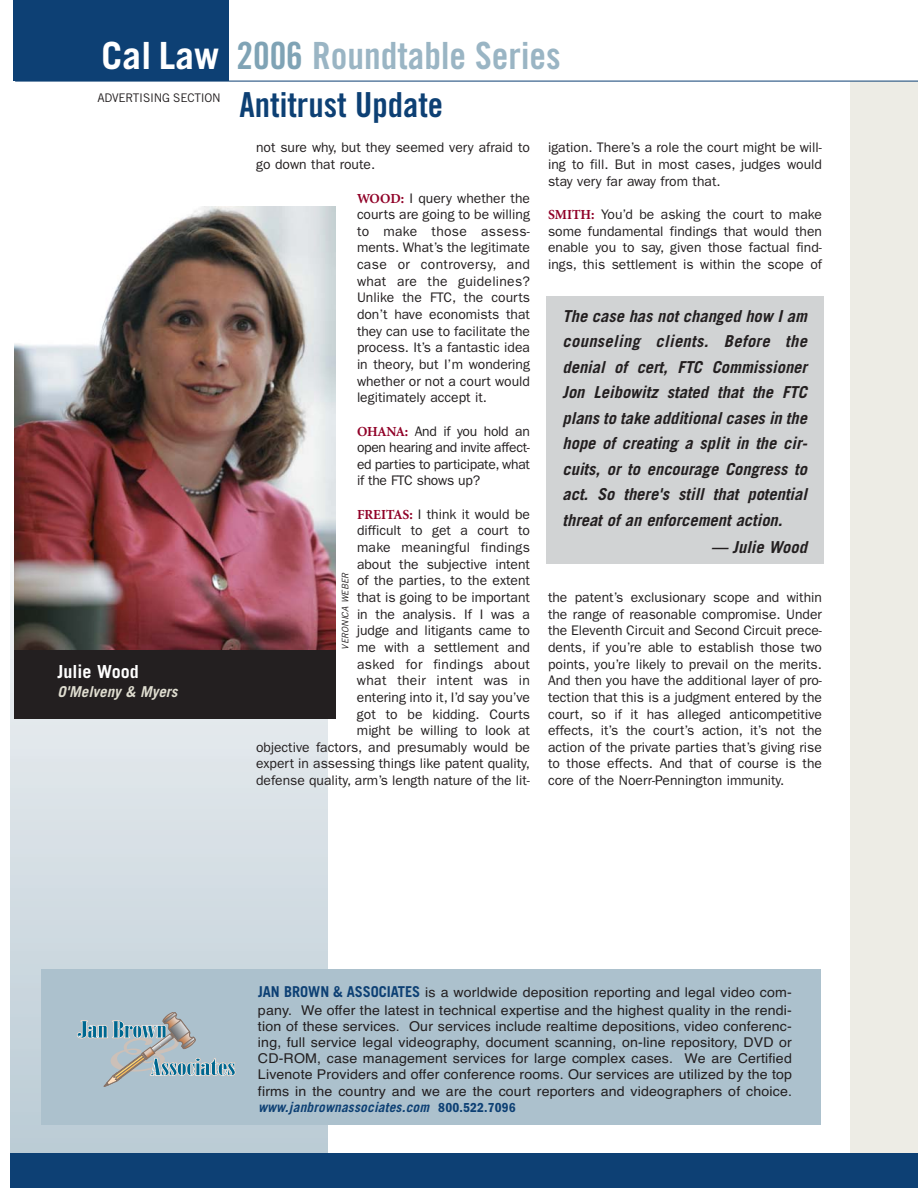
<style>
.page{position:relative;width:918px;height:1188px;background:#fff}
.page>*{position:absolute;margin:0;border:0;box-sizing:border-box;transform-origin:0 0}
.t1{font:37.5px "Trade Gothic Bold Cond Twenty";color:#9ab5c4}
.t2{font:34.5px "Trade Gothic Bold Cond Twenty";color:#0d4074}
.t3{font:700 18px "Trade Gothic";color:#fff}
.t4{font:italic 700 16.5px/25.5px "Trade Gothic";color:#231f20;text-align:justify}
.t5{font:italic 700 15px "Trade Gothic";color:#dfddd0}
.t6{font:13.8px/16.6px "Franklin Gothic";color:#231f20;text-align:justify}
.t7{font:13.5px/16.4px "Helvetica";letter-spacing:.01em;color:#231f20;text-align:justify;scale:1.05 1}
.t8{font:italic 700 13.5px "Trade Gothic";letter-spacing:.01em;color:#0d4074}
.t9{font:11.85px "Trade Gothic";letter-spacing:-.02em;color:#231f20}
.t10{font:italic 9px "Trade Gothic";color:#231f20}
.s1{font-family:"Trade Gothic";font-weight:700;color:#fff}
.s2{color:#7fa3b5}
.s3{font-family:"Minion";font-weight:700;color:#900027}
.s4{font-family:"Trade Gothic";font-weight:700;font-size:15px;color:#0d4074}
.s5{font-family:"Franklin Gothic";font-weight:600;font-style:normal;font-stretch:condensed}
</style>
<div class="page">
<div style="left:11px;top:521px;width:316px;height:667px;background:linear-gradient(to bottom,#fafafb,#b3c5d0)"></div>
<div style="left:850px;top:81px;width:68px;height:1107px;background:#edece5"></div>
<hr style="left:15px;top:81px;width:903px;height:1px;background:#0d4074">
<div style="left:13px;top:0;width:216px;height:81px;background:#0d4074"></div>
<div style="left:11px;top:1154px;width:907px;height:34px;background:#0d4074"></div>
<img style="left:14px;top:207px;width:322px;height:444px">
<div style="left:14px;top:651px;width:322px;height:68px;background:#231f20"></div>
<div style="left:546px;top:296px;width:278px;height:267px;background:#d1d3d4"></div>
<div style="left:41px;top:970px;width:779px;height:155px;background:#acc1cd"></div>
<svg style="left:77px;top:1012px;width:159px;height:75px"></svg>
<h1 class="t1" style="left:102px;top:42px;width:461px"><span class="s1">Cal Law</span> <span class="s2">2006</span> Roundtable Series</h1>
<p class="t9" style="left:97px;top:93px;width:125px">ADVERTISING SECTION</p>
<h2 class="t2" style="left:240px;top:93px;width:205px">Antitrust Update</h2>
<h3 class="t3" style="left:58px;top:665px;width:83px">Julie Wood</h3>
<p class="t5" style="left:58px;top:686px;width:121px">O'Melveny &amp; Myers</p>
<p class="t6" style="left:256px;top:141px;width:275px">not sure why, but they seemed very afraid to go down that route.</p>
<p class="t6" style="left:357px;top:191px;width:175px"><span class="s3">WOOD:</span> I query whether the courts are going to be willing to make those assess&shy;ments. What’s the legitimate case or controversy, and what are the guidelines?<br>Unlike the FTC, the courts don’t have economists that they can use to facilitate the process. It’s a fantastic idea in theory, but I’m wondering whether or not a court would legitimately accept it.</p>
<p class="t6" style="left:357px;top:424px;width:175px"><span class="s3">OHANA:</span> And if you hold an open hearing and invite affect&shy;ed parties to participate, what if the FTC shows up?</p>
<p class="t6" style="left:256px;top:507px;width:275px;text-align:right"><span class="s3">FREITAS:</span> I think it would be<br>difficult to get a court to<br>make meaningful findings<br>about the subjective intent<br>of the parties, to the extent<br>that is going to be important<br>in the analysis. If I was a<br>judge and litigants came to<br>me with a settlement and<br>asked for findings about<br>what their intent was in<br>entering into it, I’d say you’ve<br>got to be kidding. Courts<br>might be willing to look at<br>objective factors, and presumably would be expert in assessing things like patent quality, defense quality, arm’s length nature of the lit-</p>
<p class="t10" style="left:342px;top:650px;width:78px;rotate:-90deg">VERONICA WEBER</p>
<p class="t6" style="left:548px;top:141px;width:275px">igation. There’s a role the court might be will&shy;ing to fill. But in most cases, judges would stay very far away from that.</p>
<p class="t6" style="left:548px;top:208px;width:275px"><span class="s3">SMITH:</span> You’d be asking the court to make some fundamental findings that would then enable you to say, given those factual find&shy;ings, this settlement is within the scope of</p>
<p class="t4" style="left:563px;top:305px;width:246px">The case has not changed how I am counseling clients. Before the denial of cert, FTC Commissioner Jon Leibowitz stated that the FTC plans to take additional cases in the hope of creating a split in the cir&shy;cuits, or to encourage Congress to act. So there's still that potential threat of an enforcement action.</p>
<p class="t4" style="left:711px;top:536px;width:97px">— Julie Wood</p>
<p class="t6" style="left:548px;top:590px;width:276px">the patent’s exclusionary scope and within the range of reasonable compromise. Under the Eleventh Circuit and Second Circuit prece&shy;dents, if you’re able to establish those two points, you’re likely to prevail on the merits.<br>And then you have the additional layer of pro&shy;tection that this is a judgment entered by the court, so if it has alleged anticompetitive effects, it’s the court’s action, it’s not the action of the private parties that’s giving rise to those effects. And that of course is the core of the Noerr-Pennington immunity.</p>
<p class="t7" style="left:258px;top:986px;width:510px"><span class="s4">JAN BROWN &amp; ASSOCIATES</span> is a worldwide deposition reporting and legal video com&shy;pany. We offer the latest in technical expertise and the highest quality in the rendi&shy;tion of these services. Our services include realtime depositions, video conferenc&shy;ing, full service legal videography, document scanning, on-line repository, DVD or CD-ROM, case management services for large complex cases. We are Certified Livenote Providers and offer conference rooms. Our services are utilized by the top firms in the country and we are the court reporters and videographers of choice.</p>
<p class="t8" style="left:258px;top:1102px;width:259px">www.janbrownassociates.com <span class="s5">800.522.7096</span></p>
</div>
